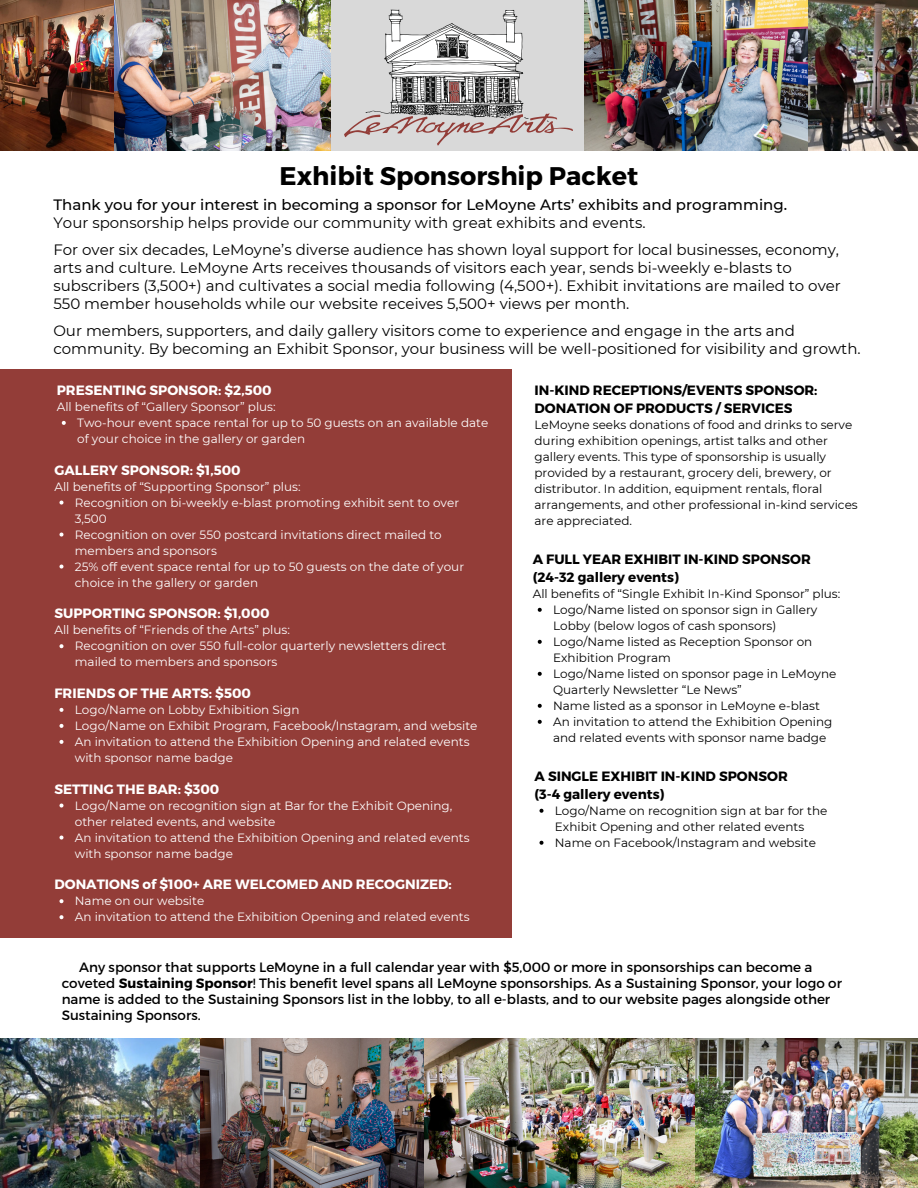
<style>
.page{position:relative;width:918px;height:1188px;background:#fff}
.page>*{position:absolute;margin:0;border:0;box-sizing:border-box;transform-origin:0 0}
.t1{font:700 25.5px "Montserrat";color:#000}
.t2{font:15px/18.1px "Montserrat";color:#000}
.t3{font:500 15px "Montserrat";color:#000}
.t4{font:13.5px/15.8px "Montserrat";color:#000}
.t5{font:700 13.5px/18px "Montserrat";color:#000}
.t6{font:700 13.5px "Montserrat";color:#fff}
.t7{font:12px/16px "Montserrat";color:#fff}
.t8{font:12px/16px "Montserrat";color:#000}
.s1{font-weight:700}
</style>
<div class="page">
<div style="left:0;top:370px;width:511px;height:568px;background:#933d38"></div>
<img style="left:0;top:1039px;width:691px;height:149px">
<img style="left:583px;top:0;width:335px;height:150px">
<div style="left:327px;top:0;width:256px;height:151px;background:#d9d9d9"></div>
<img style="left:0;top:0;width:331px;height:151px">
<svg style="left:344px;top:9px;width:229px;height:137px"></svg>
<img style="left:691px;top:1039px;width:227px;height:149px">
<svg style="left:62px;top:421px;width:4px;height:4px"></svg>
<svg style="left:59px;top:501px;width:4px;height:4px"></svg>
<svg style="left:59px;top:533px;width:4px;height:4px"></svg>
<svg style="left:59px;top:565px;width:4px;height:4px"></svg>
<svg style="left:59px;top:644px;width:4px;height:4px"></svg>
<svg style="left:59px;top:708px;width:4px;height:4px"></svg>
<svg style="left:59px;top:724px;width:4px;height:4px"></svg>
<svg style="left:59px;top:740px;width:4px;height:4px"></svg>
<svg style="left:59px;top:804px;width:4px;height:4px"></svg>
<svg style="left:59px;top:836px;width:4px;height:4px"></svg>
<svg style="left:59px;top:899px;width:4px;height:4px"></svg>
<svg style="left:59px;top:915px;width:4px;height:4px"></svg>
<svg style="left:538px;top:608px;width:4px;height:4px"></svg>
<svg style="left:538px;top:640px;width:4px;height:4px"></svg>
<svg style="left:538px;top:672px;width:4px;height:4px"></svg>
<svg style="left:538px;top:704px;width:4px;height:4px"></svg>
<svg style="left:538px;top:720px;width:4px;height:4px"></svg>
<svg style="left:540px;top:809px;width:4px;height:4px"></svg>
<svg style="left:540px;top:841px;width:4px;height:4px"></svg>
<p class="t1" style="left:280px;top:159px;width:360px">Exhibit Sponsorship Packet</p>
<p class="t3" style="left:53px;top:195px;width:735px">Thank you for your interest in becoming a sponsor for LeMoyne Arts’ exhibits and programming.</p>
<p class="t2" style="left:53px;top:213px;width:594px">Your sponsorship helps provide our community with great exhibits and events.</p>
<p class="t2" style="left:53px;top:240px;width:789px">For over six decades, LeMoyne’s diverse audience has shown loyal support for local businesses, economy, arts and culture. LeMoyne Arts receives thousands of visitors each year, sends bi-weekly e-blasts to subscribers (3,500+) and cultivates a social media following (4,500+). Exhibit invitations are mailed to over 550 member households while our website receives 5,500+ views per month.</p>
<p class="t2" style="left:53px;top:322px;width:809px">Our members, supporters, and daily gallery visitors come to experience and engage in the arts and community. By becoming an Exhibit Sponsor, your business will be well-positioned for visibility and growth.</p>
<p class="t6" style="left:57px;top:381px;width:216px">PRESENTING SPONSOR: $2,500</p>
<p class="t7" style="left:57px;top:399px;width:220px">All benefits of “Gallery Sponsor” plus:</p>
<p class="t7" style="left:77px;top:415px;width:413px">Two-hour event space rental for up to 50 guests on an available date of your choice in the gallery or garden</p>
<p class="t6" style="left:54px;top:461px;width:188px">GALLERY SPONSOR: $1,500</p>
<p class="t7" style="left:54px;top:478px;width:248px">All benefits of “Supporting Sponsor” plus:</p>
<p class="t7" style="left:75px;top:494px;width:386px">Recognition on bi-weekly e-blast promoting exhibit sent to over<br>3,500</p>
<p class="t7" style="left:75px;top:526px;width:368px">Recognition on over 550 postcard invitations direct mailed to members and sponsors</p>
<p class="t7" style="left:75px;top:558px;width:391px">25% off event space rental for up to 50 guests on the date of your choice in the gallery or garden</p>
<p class="t6" style="left:54px;top:605px;width:217px">SUPPORTING SPONSOR: $1,000</p>
<p class="t7" style="left:54px;top:622px;width:237px">All benefits of “Friends of the Arts” plus:</p>
<p class="t7" style="left:75px;top:638px;width:373px">Recognition on over 550 full-color quarterly newsletters direct mailed to members and sponsors</p>
<p class="t6" style="left:54px;top:684px;width:198px">FRIENDS OF THE ARTS: $500</p>
<p class="t7" style="left:75px;top:702px;width:226px">Logo/Name on Lobby Exhibition Sign</p>
<p class="t7" style="left:75px;top:718px;width:404px">Logo/Name on Exhibit Program, Facebook/Instagram, and website</p>
<p class="t7" style="left:75px;top:734px;width:396px">An invitation to attend the Exhibition Opening and related events with sponsor name badge</p>
<p class="t6" style="left:54px;top:780px;width:166px">SETTING THE BAR: $300</p>
<p class="t7" style="left:75px;top:797px;width:379px">Logo/Name on recognition sign at Bar for the Exhibit Opening, other related events, and website</p>
<p class="t7" style="left:75px;top:829px;width:396px">An invitation to attend the Exhibition Opening and related events with sponsor name badge</p>
<p class="t6" style="left:54px;top:876px;width:399px">DONATIONS of $100+ ARE WELCOMED AND RECOGNIZED:</p>
<p class="t7" style="left:75px;top:893px;width:131px">Name on our website</p>
<p class="t7" style="left:75px;top:909px;width:396px">An invitation to attend the Exhibition Opening and related events</p>
<p class="t5" style="left:535px;top:380px;width:285px">IN-KIND RECEPTIONS/EVENTS SPONSOR:<br>DONATION OF PRODUCTS / SERVICES</p>
<p class="t8" style="left:535px;top:417px;width:325px">LeMoyne seeks donations of food and drinks to serve during exhibition openings, artist talks and other gallery events. This type of sponsorship is usually provided by a restaurant, grocery deli, brewery, or distributor. In addition, equipment rentals, floral arrangements, and other professional in-kind services are appreciated.</p>
<p class="t5" style="left:533px;top:549px;width:280px">A FULL YEAR EXHIBIT IN-KIND SPONSOR</p>
<p class="t5" style="left:533px;top:567px;width:148px">(24-32 gallery events)</p>
<p class="t8" style="left:533px;top:585px;width:309px">All benefits of “Single Exhibit In-Kind Sponsor” plus:</p>
<p class="t8" style="left:553px;top:601px;width:266px">Logo/Name listed on sponsor sign in Gallery<br>Lobby (below logos of cash sponsors)</p>
<p class="t8" style="left:553px;top:633px;width:261px">Logo/Name listed as Reception Sponsor on<br>Exhibition Program</p>
<p class="t8" style="left:553px;top:665px;width:285px">Logo/Name listed on sponsor page in LeMoyne<br>Quarterly Newsletter “Le News”</p>
<p class="t8" style="left:553px;top:697px;width:268px">Name listed as a sponsor in LeMoyne e-blast</p>
<p class="t8" style="left:553px;top:713px;width:281px">An invitation to attend the Exhibition Opening and related events with sponsor name badge</p>
<p class="t5" style="left:535px;top:766px;width:255px">A SINGLE EXHIBIT IN-KIND SPONSOR</p>
<p class="t5" style="left:535px;top:784px;width:131px">(3-4 gallery events)</p>
<p class="t8" style="left:555px;top:802px;width:274px">Logo/Name on recognition sign at bar for the<br>Exhibit Opening and other related events</p>
<p class="t8" style="left:555px;top:834px;width:263px">Name on Facebook/Instagram and website</p>
<p class="t4" style="left:62px;top:959px;width:782px;text-indent:17px">Any sponsor that supports LeMoyne in a full calendar year with $5,000 or more in sponsorships can become a coveted <span class="s1">Sustaining Sponsor</span>! This benefit level spans all LeMoyne sponsorships. As a Sustaining Sponsor, your logo or name is added to the Sustaining Sponsors list in the lobby, to all e-blasts, and to our website pages alongside other Sustaining Sponsors.</p>
</div>
